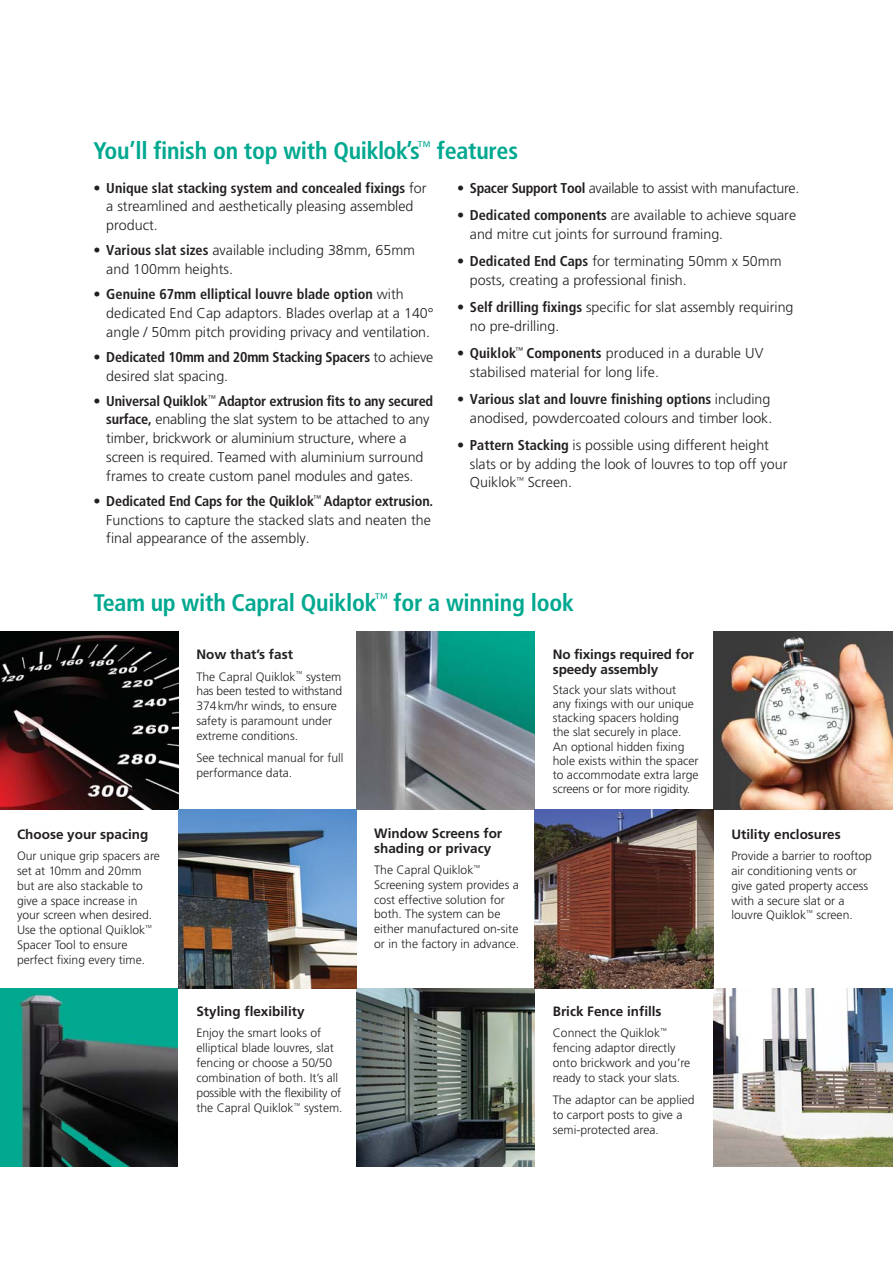
<style>
.page{position:relative;width:893px;height:1263px;background:#fff}
.page>*{position:absolute;margin:0;border:0;box-sizing:border-box;transform-origin:0 0}
.t1{font:700 condensed 24px "Frutiger";letter-spacing:-.01em;color:#00a890}
.t2{font:300 14.25px/18.8px "Frutiger";color:#231f20}
.t3{font:700 condensed 14.25px/18.8px "Frutiger";letter-spacing:-.015em;color:#231f20}
.t4{font:300 14.25px "Frutiger";letter-spacing:-.02em;color:#231f20}
.t5{font:700 13.5px/14.2px "Frutiger CE";color:#231f20}
.t6{font:300 12.15px/14.9px "Frutiger";color:#231f20}
.s1{font-weight:700;font-stretch:condensed}
.s2{font-weight:300;font-stretch:normal}
</style>
<div class="page">
<img style="left:356px;top:632px;width:179px;height:178px">
<img style="left:0;top:632px;width:178px;height:178px">
<img style="left:714px;top:632px;width:179px;height:178px">
<img style="left:356px;top:988px;width:179px;height:178px">
<img style="left:0;top:988px;width:178px;height:178px">
<img style="left:714px;top:988px;width:179px;height:178px">
<img style="left:535px;top:810px;width:179px;height:178px">
<img style="left:178px;top:810px;width:178px;height:178px">
<h1 class="t1" style="left:94px;top:141px;width:426px">You’ll finish on top with Quiklok’s<sup>™</sup> features</h1>
<p class="t2" style="left:106px;top:179px;width:322px;text-indent:-13px"><span class="s1">• Unique slat stacking system and concealed fixings</span> for a streamlined and aesthetically pleasing assembled product.</p>
<p class="t2" style="left:106px;top:242px;width:310px;text-indent:-13px"><span class="s1">• Various slat sizes</span> available including 38mm, 65mm and 100mm heights.</p>
<p class="t2" style="left:106px;top:286px;width:329px;text-indent:-13px"><span class="s1">• Genuine 67mm elliptical louvre blade option</span> with dedicated End Cap adaptors. Blades overlap at a 140° angle / 50mm pitch providing privacy and ventilation.</p>
<p class="t3" style="left:106px;top:349px;width:329px;text-indent:-13px">• Dedicated 10mm and 20mm Stacking Spacers <span class="s2">to achieve desired slat spacing.</span></p>
<p class="t2" style="left:106px;top:392px;width:328px;text-indent:-13px"><span class="s1">• Universal Quiklok</span><sup>™</sup> <span class="s1">Adaptor extrusion fits to any secured surface,</span> enabling the slat system to be attached to any timber, brickwork or aluminium structure, where a screen is required. Teamed with aluminium surround frames to create custom panel modules and gates.</p>
<p class="t2" style="left:106px;top:493px;width:329px;text-indent:-13px"><span class="s1">• Dedicated End Caps for the Quiklok</span><sup>™</sup> <span class="s1">Adaptor extrusion.<br></span>Functions to capture the stacked slats and neaten the final appearance of the assembly.</p>
<p class="t4" style="left:457px;top:182px;width:344px"><span class="s1">• Spacer Support Tool</span> available to assist with manufacture.</p>
<p class="t2" style="left:470px;top:207px;width:328px;text-indent:-13px"><span class="s1">• Dedicated components</span> are available to achieve square and mitre cut joints for surround framing.</p>
<p class="t2" style="left:470px;top:253px;width:313px;text-indent:-13px"><span class="s1">• Dedicated End Caps</span> for terminating 50mm x 50mm posts, creating a professional finish.</p>
<p class="t2" style="left:470px;top:299px;width:325px;text-indent:-13px"><span class="s1">• Self drilling fixings</span> specific for slat assembly requiring no pre-drilling.</p>
<p class="t2" style="left:470px;top:345px;width:295px;text-indent:-13px"><span class="s1">• Quiklok</span><sup>™</sup> <span class="s1">Components</span> produced in a durable UV stabilised material for long life.</p>
<p class="t2" style="left:457px;top:391px;width:317px;text-align:right"><span class="s1">• Various slat and louvre finishing options</span> including anodised, powdercoated colours and timber look.</p>
<p class="t2" style="left:470px;top:437px;width:319px;text-indent:-13px"><span class="s1">• Pattern Stacking</span> is possible using different height slats or by adding the look of louvres to top off your<br>Quiklok<sup>™</sup> Screen.</p>
<h1 class="t1" style="left:94px;top:593px;width:482px">Team up with Capral Quiklok<sup>™</sup> for a winning look</h1>
<p class="t5" style="left:196px;top:648px;width:98px">Now that’s fast</p>
<p class="t6" style="left:196px;top:670px;width:147px">The Capral Quiklok<sup>™</sup> system has been tested to withstand<br>374km/hr winds, to ensure safety is paramount under extreme conditions.</p>
<p class="t6" style="left:196px;top:752px;width:149px">See technical manual for full performance data.</p>
<p class="t5" style="left:553px;top:648px;width:143px">No fixings required for speedy assembly</p>
<p class="t6" style="left:553px;top:683px;width:147px;line-height:14.2px">Stack your slats without<br>any fixings with our unique stacking spacers holding the slat securely in place.<br>An optional hidden fixing hole exists within the spacer to accommodate extra large screens or for more rigidity.</p>
<p class="t5" style="left:17px;top:828px;width:133px">Choose your spacing</p>
<p class="t6" style="left:17px;top:849px;width:144px">Our unique grip spacers are set at 10mm and 20mm but are also stackable to give a space increase in your screen when desired.<br>Use the optional Quiklok<sup>™<br></sup>Spacer Tool to ensure perfect fixing every time.</p>
<p class="t5" style="left:196px;top:1005px;width:110px">Styling flexibility</p>
<p class="t6" style="left:196px;top:1027px;width:148px">Enjoy the smart looks of elliptical blade louvres, slat fencing or choose a 50/50 combination of both. It’s all possible with the flexibility of the Capral Quiklok<sup>™</sup> system.</p>
<p class="t5" style="left:374px;top:826px;width:130px;line-height:14.9px">Window Screens for shading or privacy</p>
<p class="t6" style="left:374px;top:863px;width:147px">The Capral Quiklok<sup>™<br></sup>Screening system provides a cost effective solution for both. The system can be either manufactured on-site or in the factory in advance.</p>
<p class="t5" style="left:553px;top:1005px;width:110px">Brick Fence infills</p>
<p class="t6" style="left:553px;top:1027px;width:139px">Connect the Quiklok<sup>™ </sup>fencing adaptor directly onto brickwork and you’re ready to stack your slats.</p>
<p class="t6" style="left:553px;top:1094px;width:143px">The adaptor can be applied to carport posts to give a semi-protected area.</p>
<p class="t5" style="left:731px;top:828px;width:111px">Utility enclosures</p>
<p class="t6" style="left:731px;top:849px;width:142px">Provide a barrier to rooftop air conditioning vents or give gated property access with a secure slat or a louvre Quiklok<sup>™</sup> screen.</p>
</div>
